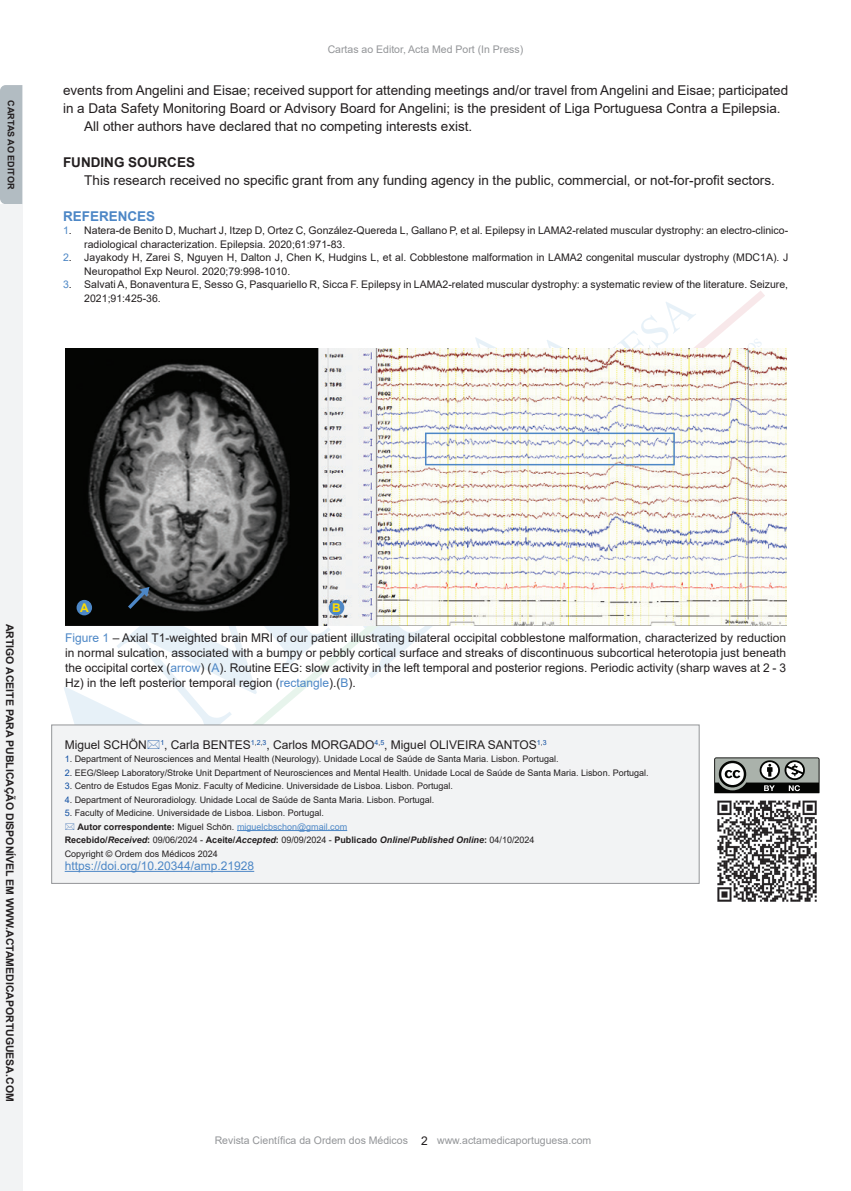
<style>
.page{position:relative;width:851px;height:1191px;background:#fff}
.page>*{position:absolute;margin:0;border:0;box-sizing:border-box;transform-origin:0 0}
.t1{font:13.5px "Arial";color:#231f20}
.t2{font:700 13.5px "Arial";color:#231f20}
.t3{font:700 13.5px "Arial";color:#4d87c6}
.t4{font:12px/15px "Arial";color:#231f20;text-align:justify}
.t5{font:12px "Arial";color:#4d87c6}
.t6{font:700 12px "Arial";color:#ffdc01}
.t7{font:10.5px/13.5px "Arial";color:#231f20}
.t8{font:10.5px "Arial";color:#939598}
.t9{font:700 10.5px "Arial";color:#231f20}
.t10{font:9px "Arial";color:#231f20}
.t11{font:italic 700 9px "Arial";color:#231f20}
.t12{font:9px "Arial";color:#4d87c6}
.t13{font:700 9px "Arial";color:#231f20}
.s1{color:#4d87c6}
.s2{color:#0d4da1}
.s3{font-weight:700;color:#231f20}
.s4{color:#231f20}
.s5{font-style:normal}
.s6{font-weight:400;font-style:normal}
</style>
<div class="page">
<svg style="left:379px;top:625px;width:54px;height:47px"></svg>
<svg style="left:92px;top:625px;width:287px;height:99px"></svg>
<svg style="left:694px;top:291px;width:71px;height:57px"></svg>
<div style="left:0;top:85px;width:22px;height:119px;background:#b2bcc2"></div>
<div style="left:0;top:204px;width:22px;height:987px;background:#f2f3f4"></div>
<div style="left:51px;top:724px;width:648px;height:159px;background:#f2f3f4;border:1px solid #939598"></div>
<img style="left:717px;top:800px;width:100px;height:102px">
<hr style="left:237px;top:830px;width:110px;height:1px;background:#4d87c6">
<hr style="left:65px;top:871px;width:189px;height:1px;background:#4d87c6">
<svg style="left:714px;top:757px;width:105px;height:36px;background:#757975"></svg>
<img style="left:65px;top:348px;width:721px;height:277px">
<div style="left:77px;top:600px;width:15px;height:15px;background:#4d87c6;border-radius:50%"></div>
<div style="left:329px;top:600px;width:15px;height:15px;background:#4d87c6;border-radius:50%"></div>
<div style="left:425px;top:432px;width:250px;height:33px;border:2px solid #4d87c6"></div>
<svg style="left:124px;top:586px;width:26px;height:26px"></svg>
<svg style="left:64px;top:686px;width:135px;height:40px"></svg>
<p class="t13" style="left:17px;top:100px;width:90px;rotate:90deg">CARTAS AO EDITOR</p>
<p class="t8" style="left:328px;top:42px;width:197px">Cartas ao Editor, Acta Med Port (In Press)</p>
<p class="t1" style="left:63px;top:81px;width:726px">events from Angelini and Eisae; received support for attending meetings and/or travel from Angelini and Eisae; participated</p>
<p class="t1" style="left:63px;top:99px;width:719px">in a Data Safety Monitoring Board or Advisory Board for Angelini; is the president of Liga Portuguesa Contra a Epilepsia.</p>
<p class="t1" style="left:84px;top:117px;width:389px">All other authors have declared that no competing interests exist.</p>
<p class="t2" style="left:63px;top:152px;width:134px">FUNDING SOURCES</p>
<p class="t1" style="left:84px;top:171px;width:692px">This research received no specific grant from any funding agency in the public, commercial, or not-for-profit sectors.</p>
<p class="t3" style="left:63px;top:206px;width:94px">REFERENCES</p>
<p class="t7" style="left:84px;top:224px;width:705px;text-indent:-21px"><span class="s1">1</span>. Natera-de Benito D, Muchart J, Itzep D, Ortez C, González-Quereda L, Gallano P, et al. Epilepsy in LAMA2-related muscular dystrophy: an electro-clinico&shy;radiological characterization. Epilepsia. 2020;61:971-83.</p>
<p class="t7" style="left:84px;top:251px;width:705px;text-indent:-21px"><span class="s1">2</span>. Jayakody H, Zarei S, Nguyen H, Dalton J, Chen K, Hudgins L, et al. Cobblestone malformation in LAMA2 congenital muscular dystrophy (MDC1A). J<br>Neuropathol Exp Neurol. 2020;79:998-1010.</p>
<p class="t7" style="left:84px;top:278px;width:705px;text-indent:-21px"><span class="s1">3</span>. Salvati A, Bonaventura E, Sesso G, Pasquariello R, Sicca F. Epilepsy in LAMA2-related muscular dystrophy: a systematic review of the literature. Seizure,<br>2021;91:425-36.</p>
<p class="t9" style="left:17px;top:623px;width:479px;rotate:90deg">ARTIGO ACEITE PARA PUBLICAÇÃO DISPONÍVEL EM WWW.ACTAMEDICAPORTUGUESA.COM</p>
<p class="t6" style="left:80px;top:599px;width:10px">A</p>
<p class="t6" style="left:332px;top:599px;width:10px">B</p>
<p class="t4" style="left:65px;top:630px;width:722px"><span class="s1">Figure 1</span> – Axial T1-weighted brain MRI of our patient illustrating bilateral occipital cobblestone malformation, characterized by reduction in normal sulcation, associated with a bumpy or pebbly cortical surface and streaks of discontinuous subcortical heterotopia just beneath the occipital cortex (<span class="s1">arrow</span>) (<span class="s1">A</span>). Routine EEG: slow activity in the left temporal and posterior regions. Periodic activity (sharp waves at 2 - 3<br>Hz) in the left posterior temporal region (<span class="s1">rectangle</span>).(<span class="s1">B</span>).</p>
<p class="t4" style="left:65px;top:736px;width:483px">Miguel SCHÖN <sup>1</sup>, Carla BENTES<sup>1</sup><sup>,</sup><sup>2</sup><sup>,</sup><sup>3</sup>, Carlos MORGADO<sup>4</sup><sup>,</sup><sup>5</sup>, Miguel OLIVEIRA SANTOS<sup>1</sup><sup>,</sup><sup>3</sup></p>
<p class="t10" style="left:65px;top:752px;width:495px"><span class="s2">1</span>. Department of Neurosciences and Mental Health (Neurology). Unidade Local de Saúde de Santa Maria. Lisbon. Portugal.</p>
<p class="t10" style="left:65px;top:766px;width:585px"><span class="s2">2</span>. EEG/Sleep Laboratory/Stroke Unit Department of Neurosciences and Mental Health. Unidade Local de Saúde de Santa Maria. Lisbon. Portugal.</p>
<p class="t10" style="left:65px;top:779px;width:390px"><span class="s2">3</span>. Centro de Estudos Egas Moniz. Faculty of Medicine. Universidade de Lisboa. Lisbon. Portugal.</p>
<p class="t10" style="left:65px;top:793px;width:371px"><span class="s2">4</span>. Department of Neuroradiology. Unidade Local de Saúde de Santa Maria. Lisbon. Portugal.</p>
<p class="t10" style="left:65px;top:806px;width:261px"><span class="s2">5</span>. Faculty of Medicine. Universidade de Lisboa. Lisbon. Portugal.</p>
<p class="t12" style="left:77px;top:820px;width:271px"><span class="s3">Autor correspondente:</span> <span class="s4">Miguel Schön.</span> miguelcbschon@gmail.com</p>
<p class="t11" style="left:65px;top:834px;width:471px"><span class="s5">Recebido/</span>Received<span class="s5">:</span> <span class="s6">09/06/2024 -</span> <span class="s5">Aceite/</span>Accepted<span class="s5">:</span> <span class="s6">09/09/2024 -</span> <span class="s5">Publicado</span> Online<span class="s5">/</span>Published Online<span class="s5">:</span> <span class="s6">04/10/2024</span></p>
<p class="t10" style="left:65px;top:847px;width:155px">Copyright © Ordem dos Médicos 2024</p>
<p class="t5" style="left:65px;top:857px;width:191px">https://doi.org/10.20344/amp.21928</p>
<p class="t4" style="left:421px;top:1132px;width:8px">2</p>
<p class="t8" style="left:215px;top:1133px;width:195px">Revista Científica da Ordem dos Médicos</p>
<p class="t8" style="left:437px;top:1133px;width:156px">www.actamedicaportuguesa.com</p>
</div>
